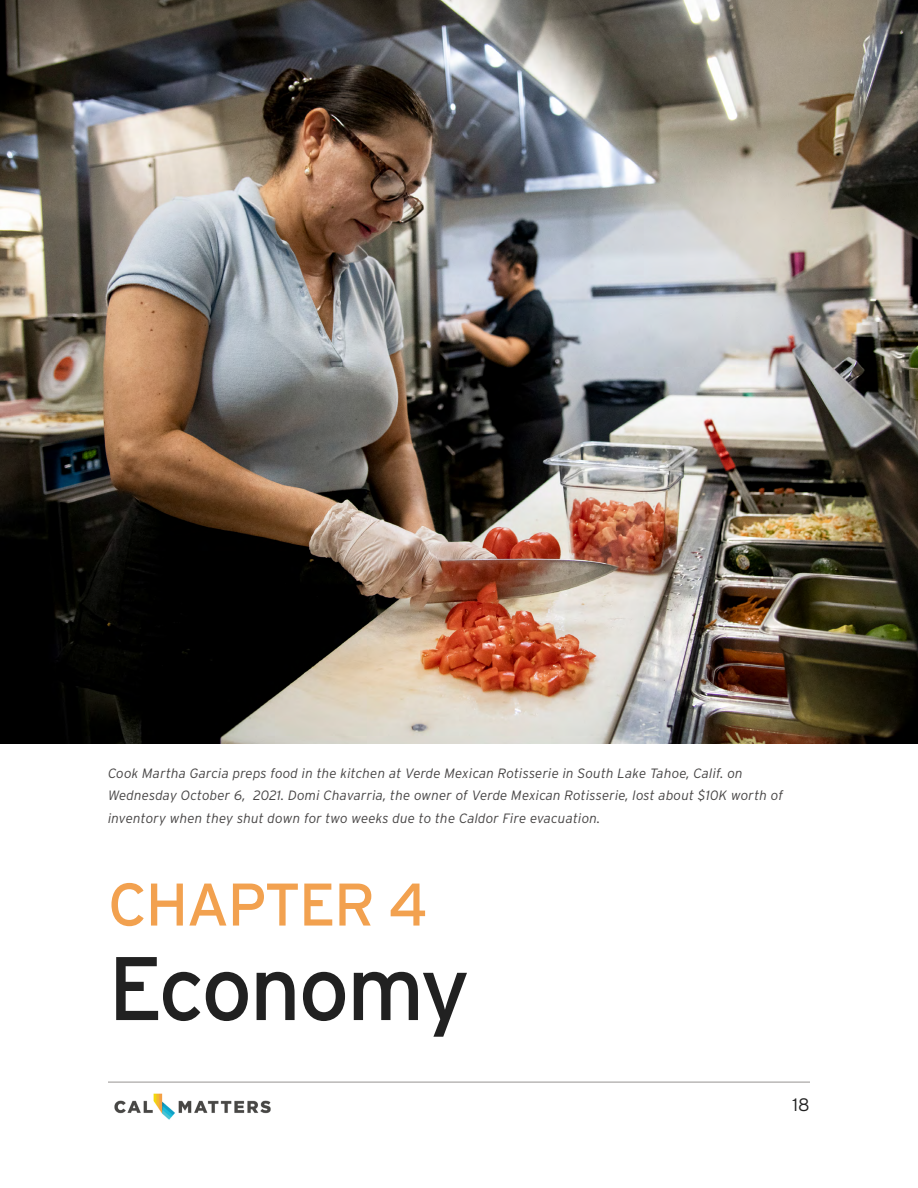
<style>
.page{position:relative;width:918px;height:1188px;background:#fff}
.page>*{position:absolute;margin:0;border:0;box-sizing:border-box;transform-origin:0 0}
.t1{font:90px "Interstate";letter-spacing:-.04em;color:#212121}
.t2{font:60px "Interstate";letter-spacing:-.03em;color:#f2a14f}
.t3{font:300 18px "Interstate";color:#212121}
.t4{font:italic 300 13.5px/22.5px "Interstate";letter-spacing:.01em;color:#474545}
</style>
<div class="page">
<img style="left:108px;top:1081px;width:170px;height:39px">
<hr style="left:108px;top:1082px;width:702px;height:1px;background:#969491">
<img style="left:0;top:743px;width:918px;height:1px">
<img style="left:0;top:0;width:918px;height:743px">
<p class="t4" style="left:108px;top:762px;width:677px">Cook Martha Garcia preps food in the kitchen at Verde Mexican Rotisserie in South Lake Tahoe, Calif. on<br>Wednesday October 6, 2021. Domi Chavarria, the owner of Verde Mexican Rotisserie, lost about $10K worth of inventory when they shut down for two weeks due to the Caldor Fire evacuation.</p>
<h2 class="t2" style="left:108px;top:871px;width:322px">CHAPTER 4</h2>
<h1 class="t1" style="left:108px;top:938px;width:363px">Economy</h1>
<h3 class="t3" style="left:792px;top:1095px;width:19px">18</h3>
</div>
